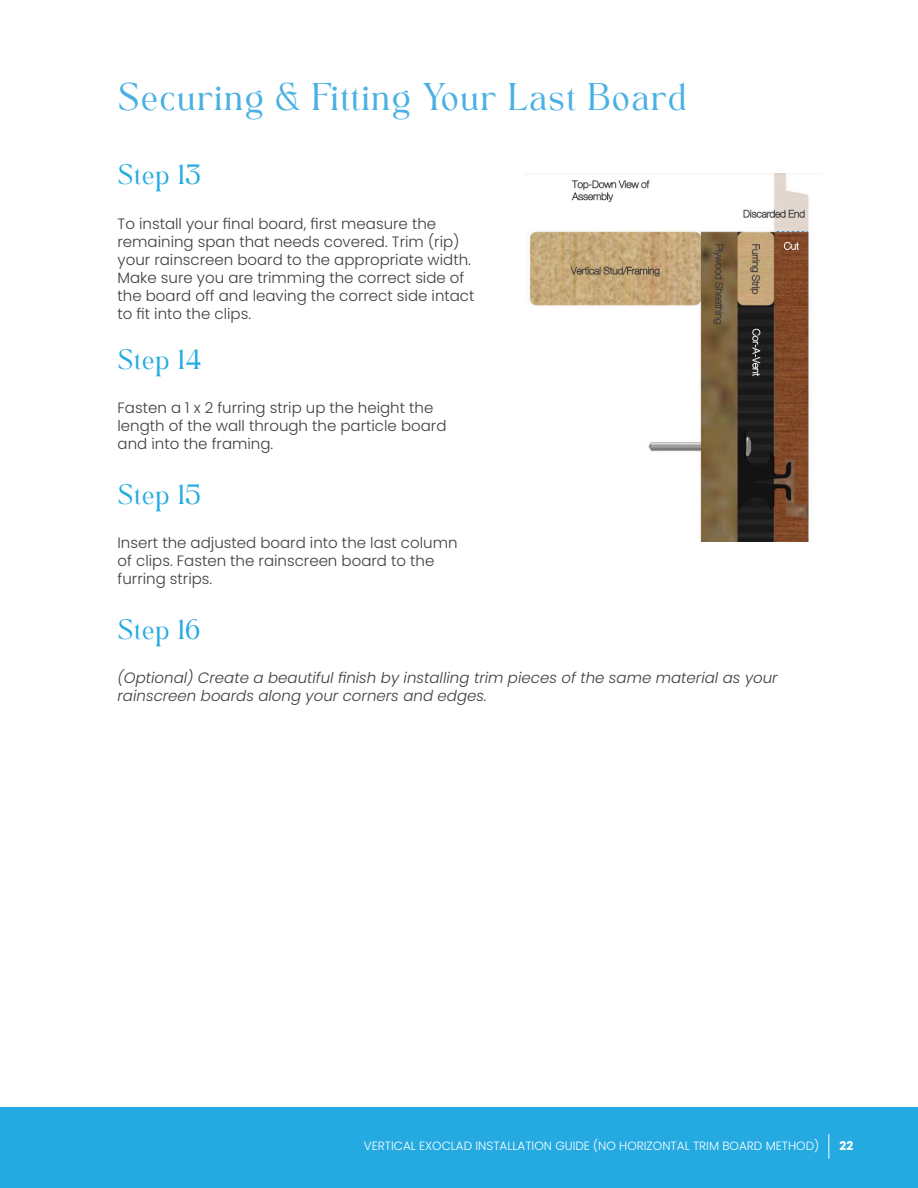
<style>
.page{position:relative;width:918px;height:1188px;background:#fff}
.page>*{position:absolute;margin:0;border:0;box-sizing:border-box;transform-origin:0 0}
.t1{font:27px "TAN Angleton";color:#4ab0e4}
.t2{font:19.5px "TAN Angleton";color:#24aae1}
.t3{font:300 15px/18px "Poppins";color:#3e3e3f}
.t4{font:italic 300 15px/18px "Poppins";color:#3e3e3f}
.t5{font:300 12px "Poppins";color:#fff}
.t6{font:700 12px "Poppins";color:#fff}
</style>
<div class="page">
<div style="left:0;top:1107px;width:918px;height:81px;background:#24aae1"></div>
<svg style="left:828px;top:1134px;width:1px;height:25px"></svg>
<img style="left:529px;top:173px;width:280px;height:368px">
<p class="t1" style="left:118px;top:85px;width:571px">Securing &amp; Fitting Your Last Board</p>
<p class="t2" style="left:118px;top:166px;width:85px">Step 13</p>
<p class="t3" style="left:118px;top:214px;width:358px">To install your final board, first measure the remaining span that needs covered. Trim (rip) your rainscreen board to the appropriate width.<br>Make sure you are trimming the correct side of the board off and leaving the correct side intact to fit into the clips.</p>
<p class="t2" style="left:118px;top:351px;width:86px">Step 14</p>
<p class="t3" style="left:118px;top:399px;width:330px">Fasten a 1 x 2 furring strip up the height the length of the wall through the particle board and into the framing.</p>
<p class="t2" style="left:118px;top:486px;width:85px">Step 15</p>
<p class="t3" style="left:118px;top:534px;width:341px">Insert the adjusted board into the last column of clips. Fasten the rainscreen board to the furring strips.</p>
<p class="t2" style="left:118px;top:621px;width:84px">Step 16</p>
<p class="t4" style="left:118px;top:669px;width:662px">(Optional) Create a beautiful finish by installing trim pieces of the same material as your rainscreen boards along your corners and edges.</p>
<p class="t5" style="left:364px;top:1138px;width:457px">VERTICAL EXOCLAD INSTALLATION GUIDE (NO HORIZONTAL TRIM BOARD METHOD)</p>
<p class="t6" style="left:840px;top:1139px;width:15px">22</p>
</div>
